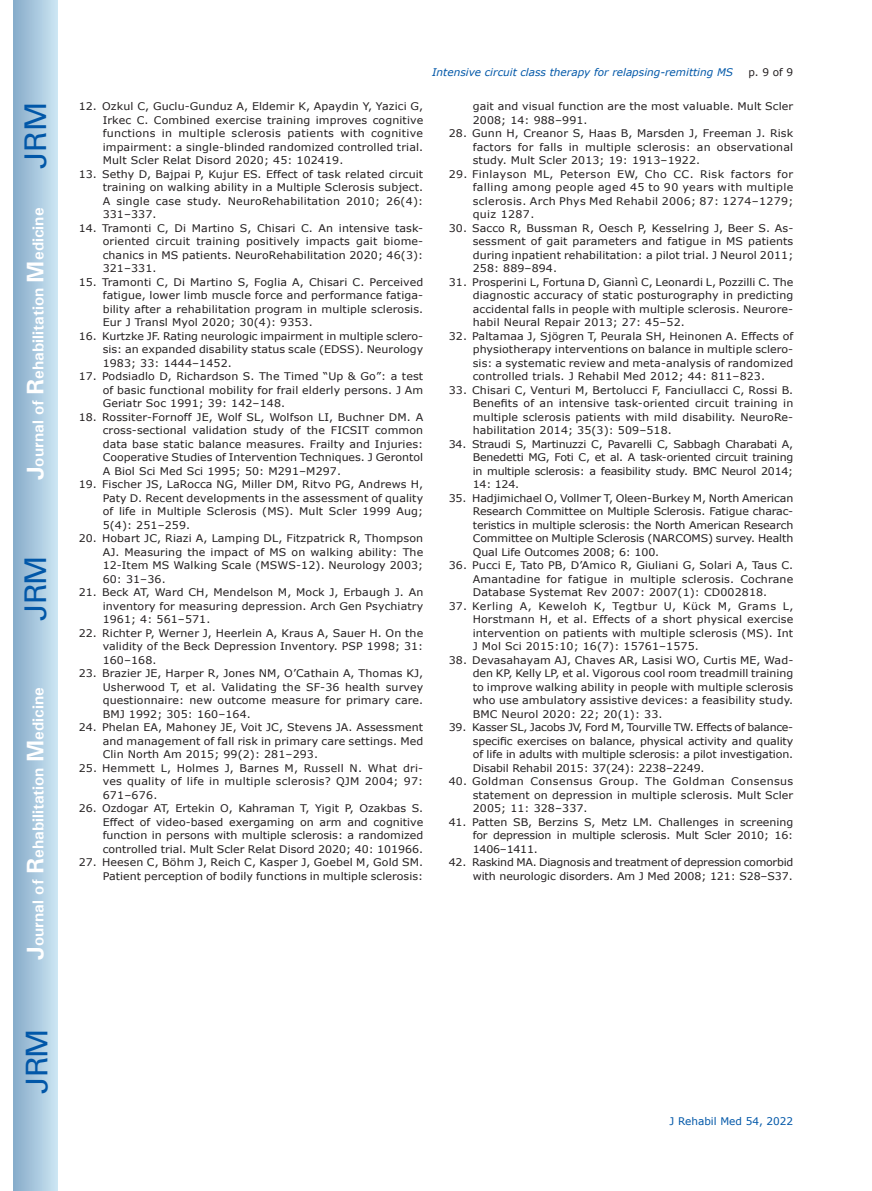
<style>
.page{position:relative;width:872px;height:1191px;background:#fff}
.page>*{position:absolute;margin:0;border:0;box-sizing:border-box;transform-origin:0 0}
.t1{font:30px "Univers";letter-spacing:-.03em;color:#0157a8}
.t2{font:700 15.75px "Univers";color:#fff}
.t3{font:10.5px/13.5px "Verdana";letter-spacing:.01em;color:#231f20;text-align:justify;scale:1.05 1}
.t4{font:10.5px/13.5px "Verdana";letter-spacing:-.02em;color:#231f20;text-align:right;scale:1.05 1}
.t5{font:italic 10.5px "Verdana";color:#0157a8}
.t6{font:10.5px "Verdana";color:#0157a8}
.t7{font:10.5px "Verdana";letter-spacing:.01em;color:#231f20}
.s1{font-size:24px}
</style>
<div class="page">
<div style="left:14px;top:0;width:43px;height:1191px;background:linear-gradient(to right,#88acca,#cbe5f2)"></div>
<h1 class="t1" style="left:18px;top:169px;width:68px;rotate:-90deg">JRM</h1>
<h2 class="t2" style="left:28px;top:480px;width:274px;rotate:-90deg"><span class="s1">J</span>ournal of <span class="s1">R</span>ehabilitation <span class="s1">M</span>edicine</h2>
<h1 class="t1" style="left:18px;top:620px;width:67px;rotate:-90deg">JRM</h1>
<h2 class="t2" style="left:28px;top:959px;width:274px;rotate:-90deg"><span class="s1">J</span>ournal of <span class="s1">R</span>ehabilitation <span class="s1">M</span>edicine</h2>
<h1 class="t1" style="left:19px;top:1093px;width:67px;rotate:-90deg">JRM</h1>
<p class="t5" style="left:432px;top:65px;width:302px">Intensive circuit class therapy for relapsing-remitting MS</p>
<p class="t7" style="left:748px;top:65px;width:46px">p. 9 of 9</p>
<p class="t3" style="left:103px;top:100px;width:307px;text-indent:-24px">12. Ozkul C, Guclu-Gunduz A, Eldemir K, Apaydin Y, Yazici G, Irkec C. Combined exercise training improves cognitive functions in multiple sclerosis patients with cognitive impairment: a single-blinded randomized controlled trial.<br>Mult Scler Relat Disord 2020; 45: 102419.</p>
<p class="t3" style="left:103px;top:167px;width:307px;text-indent:-24px">13. Sethy D, Bajpai P, Kujur ES. Effect of task related circuit training on walking ability in a Multiple Sclerosis subject.<br>A single case study. NeuroRehabilitation 2010; 26(4):<br>331–337.</p>
<p class="t3" style="left:103px;top:221px;width:307px;text-indent:-24px">14. Tramonti C, Di Martino S, Chisari C. An intensive task&shy;oriented circuit training positively impacts gait biome&shy;chanics in MS patients. NeuroRehabilitation 2020; 46(3):<br>321–331.</p>
<p class="t3" style="left:103px;top:275px;width:307px;text-indent:-24px">15. Tramonti C, Di Martino S, Foglia A, Chisari C. Perceived fatigue, lower limb muscle force and performance fatiga&shy;bility after a rehabilitation program in multiple sclerosis.<br>Eur J Transl Myol 2020; 30(4): 9353.</p>
<p class="t3" style="left:103px;top:329px;width:307px;text-indent:-24px">16. Kurtzke JF. Rating neurologic impairment in multiple sclero&shy;sis: an expanded disability status scale (EDSS). Neurology 1983; 33: 1444–1452.</p>
<p class="t3" style="left:103px;top:370px;width:307px;text-indent:-24px">17. Podsiadlo D, Richardson S. The Timed “Up &amp; Go”: a test of basic functional mobility for frail elderly persons. J Am Geriatr Soc 1991; 39: 142–148.</p>
<p class="t3" style="left:103px;top:410px;width:307px;text-indent:-24px">18. Rossiter-Fornoff JE, Wolf SL, Wolfson LI, Buchner DM. A cross-sectional validation study of the FICSIT common data base static balance measures. Frailty and Injuries:<br>Cooperative Studies of Intervention Techniques. J Gerontol A Biol Sci Med Sci 1995; 50: M291–M297.</p>
<p class="t3" style="left:103px;top:478px;width:307px;text-indent:-24px">19. Fischer JS, LaRocca NG, Miller DM, Ritvo PG, Andrews H, Paty D. Recent developments in the assessment of quality of life in Multiple Sclerosis (MS). Mult Scler 1999 Aug; 5(4): 251–259.</p>
<p class="t3" style="left:103px;top:532px;width:307px;text-indent:-24px">20. Hobart JC, Riazi A, Lamping DL, Fitzpatrick R, Thompson AJ. Measuring the impact of MS on walking ability: The 12-Item MS Walking Scale (MSWS-12). Neurology 2003; 60: 31–36.</p>
<p class="t3" style="left:103px;top:586px;width:307px;text-indent:-24px">21. Beck AT, Ward CH, Mendelson M, Mock J, Erbaugh J. An inventory for measuring depression. Arch Gen Psychiatry 1961; 4: 561–571.</p>
<p class="t3" style="left:103px;top:626px;width:307px;text-indent:-24px">22. Richter P, Werner J, Heerlein A, Kraus A, Sauer H. On the validity of the Beck Depression Inventory. PSP 1998; 31:<br>160–168.</p>
<p class="t3" style="left:103px;top:667px;width:307px;text-indent:-24px">23. Brazier JE, Harper R, Jones NM, O’Cathain A, Thomas KJ, Usherwood T, et al. Validating the SF-36 health survey questionnaire: new outcome measure for primary care.<br>BMJ 1992; 305: 160–164.</p>
<p class="t3" style="left:103px;top:721px;width:307px;text-indent:-24px">24. Phelan EA, Mahoney JE, Voit JC, Stevens JA. Assessment and management of fall risk in primary care settings. Med Clin North Am 2015; 99(2): 281–293.</p>
<p class="t3" style="left:103px;top:761px;width:307px;text-indent:-24px">25. Hemmett L, Holmes J, Barnes M, Russell N. What dri&shy;ves quality of life in multiple sclerosis? QJM 2004; 97:<br>671–676.</p>
<p class="t3" style="left:103px;top:802px;width:307px;text-indent:-24px">26. Ozdogar AT, Ertekin O, Kahraman T, Yigit P, Ozakbas S.<br>Effect of video-based exergaming on arm and cognitive function in persons with multiple sclerosis: a randomized controlled trial. Mult Scler Relat Disord 2020; 40: 101966.</p>
<p class="t3" style="left:79px;top:856px;width:330px;text-align:right">27. Heesen C, Böhm J, Reich C, Kasper J, Goebel M, Gold SM.<br>Patient perception of bodily functions in multiple sclerosis:</p>
<p class="t3" style="left:473px;top:100px;width:307px">gait and visual function are the most valuable. Mult Scler<br>2008; 14: 988–991.</p>
<p class="t3" style="left:473px;top:127px;width:307px;text-indent:-24px">28. Gunn H, Creanor S, Haas B, Marsden J, Freeman J. Risk factors for falls in multiple sclerosis: an observational study. Mult Scler 2013; 19: 1913–1922.</p>
<p class="t3" style="left:473px;top:167px;width:307px;text-indent:-24px">29. Finlayson ML, Peterson EW, Cho CC. Risk factors for falling among people aged 45 to 90 years with multiple sclerosis. Arch Phys Med Rehabil 2006; 87: 1274–1279; quiz 1287.</p>
<p class="t3" style="left:473px;top:221px;width:307px;text-indent:-24px">30. Sacco R, Bussman R, Oesch P, Kesselring J, Beer S. As&shy;sessment of gait parameters and fatigue in MS patients during inpatient rehabilitation: a pilot trial. J Neurol 2011; 258: 889–894.</p>
<p class="t3" style="left:473px;top:275px;width:307px;text-indent:-24px">31. Prosperini L, Fortuna D, Giannì C, Leonardi L, Pozzilli C. The diagnostic accuracy of static posturography in predicting accidental falls in people with multiple sclerosis. Neurore&shy;habil Neural Repair 2013; 27: 45–52.</p>
<p class="t3" style="left:473px;top:329px;width:307px;text-indent:-24px">32. Paltamaa J, Sjögren T, Peurala SH, Heinonen A. Effects of physiotherapy interventions on balance in multiple sclero&shy;sis: a systematic review and meta-analysis of randomized controlled trials. J Rehabil Med 2012; 44: 811–823.</p>
<p class="t3" style="left:473px;top:383px;width:307px;text-indent:-24px">33. Chisari C, Venturi M, Bertolucci F, Fanciullacci C, Rossi B.<br>Benefits of an intensive task-oriented circuit training in multiple sclerosis patients with mild disability. NeuroRe&shy;habilitation 2014; 35(3): 509–518.</p>
<p class="t3" style="left:473px;top:437px;width:307px;text-indent:-24px">34. Straudi S, Martinuzzi C, Pavarelli C, Sabbagh Charabati A, Benedetti MG, Foti C, et al. A task-oriented circuit training in multiple sclerosis: a feasibility study. BMC Neurol 2014; 14: 124.</p>
<p class="t3" style="left:473px;top:491px;width:307px;text-indent:-24px">35. Hadjimichael O, Vollmer T, Oleen-Burkey M, North American Research Committee on Multiple Sclerosis. Fatigue charac&shy;teristics in multiple sclerosis: the North American Research Committee on Multiple Sclerosis (NARCOMS) survey. Health Qual Life Outcomes 2008; 6: 100.</p>
<p class="t3" style="left:473px;top:559px;width:307px;text-indent:-24px">36. Pucci E, Tato PB, D’Amico R, Giuliani G, Solari A, Taus C.<br>Amantadine for fatigue in multiple sclerosis. Cochrane Database Systemat Rev 2007: 2007(1): CD002818.</p>
<p class="t3" style="left:473px;top:599px;width:307px;text-indent:-24px">37. Kerling A, Keweloh K, Tegtbur U, Kück M, Grams L, Horstmann H, et al. Effects of a short physical exercise intervention on patients with multiple sclerosis (MS). Int J Mol Sci 2015:10; 16(7): 15761–1575.</p>
<p class="t3" style="left:473px;top:653px;width:307px;text-indent:-24px">38. Devasahayam AJ, Chaves AR, Lasisi WO, Curtis ME, Wad&shy;den KP, Kelly LP, et al. Vigorous cool room treadmill training to improve walking ability in people with multiple sclerosis who use ambulatory assistive devices: a feasibility study.<br>BMC Neurol 2020: 22; 20(1): 33.</p>
<p class="t3" style="left:473px;top:721px;width:307px;text-indent:-24px">39. Kasser SL, Jacobs JV, Ford M, Tourville TW. Effects of balance&shy;specific exercises on balance, physical activity and quality of life in adults with multiple sclerosis: a pilot investigation.<br>Disabil Rehabil 2015: 37(24): 2238–2249.</p>
<p class="t3" style="left:473px;top:775px;width:307px;text-indent:-24px">40. Goldman Consensus Group. The Goldman Consensus statement on depression in multiple sclerosis. Mult Scler 2005; 11: 328–337.</p>
<p class="t3" style="left:473px;top:815px;width:307px;text-indent:-24px">41. Patten SB, Berzins S, Metz LM. Challenges in screening for depression in multiple sclerosis. Mult Scler 2010; 16:<br>1406–1411.</p>
<p class="t4" style="left:449px;top:856px;width:330px">42. Raskind MA. Diagnosis and treatment of depression comorbid with neurologic disorders. Am J Med 2008; 121: S28–S37.</p>
<p class="t6" style="left:669px;top:1114px;width:125px">J Rehabil Med 54, 2022</p>
</div>
